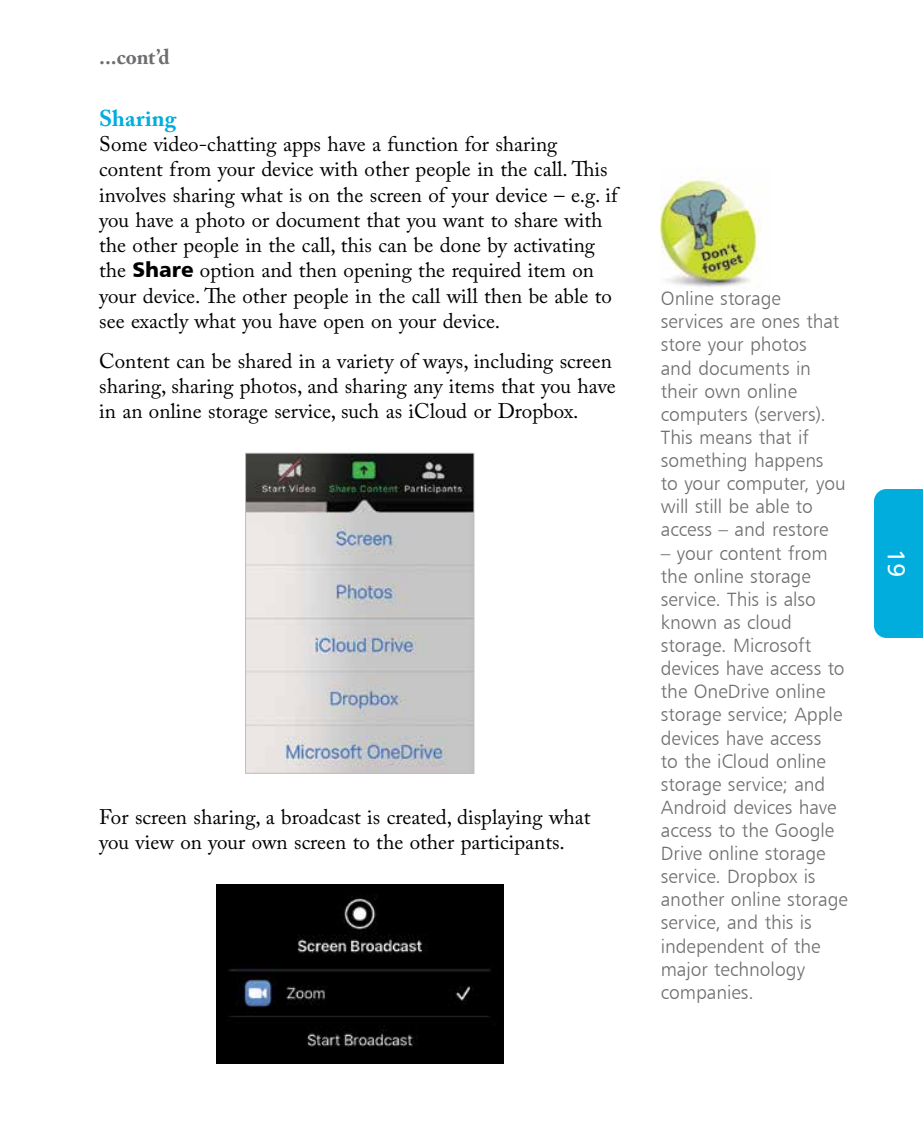
<style>
.page{position:relative;width:923px;height:1127px;background:#fff}
.page>*{position:absolute;margin:0;border:0;box-sizing:border-box;transform-origin:0 0}
.t1{font:24.5px "Humanist 777 BT Roman B";color:#fff}
.t2{font:700 22.75px "Adobe Caslon Pro";letter-spacing:.005em;color:#00addc}
.t3{font:21px/25.2px "Adobe Caslon Pro";color:#000}
.t4{font:700 21px "Adobe Caslon Pro";color:#6d6e71}
.t5{font:19.25px/23.1px "Humanist 777 BT Light B";letter-spacing:-.005em;color:#6d6e71}
.s1{font-family:"Humanist 777 BT Black B"}
</style>
<div class="page">
<div style="left:874px;top:489px;width:49px;height:148px;background:#00addc"></div>
<img style="left:247px;top:454px;width:225px;height:317px">
<div style="left:245px;top:452px;width:229px;height:321px;border:1px solid #bcbec0"></div>
<img style="left:216px;top:884px;width:287px;height:178px">
<img style="left:661px;top:177px;width:100px;height:110px">
<p class="t4" style="left:99px;top:45px;width:72px">...cont’d</p>
<p class="t2" style="left:99px;top:105px;width:78px">Sharing</p>
<p class="t3" style="left:99px;top:131px;width:520px">Some video-chatting apps have a function for sharing content from your device with other people in the call. This involves sharing what is on the screen of your device – e.g. if you have a photo or document that you want to share with the other people in the call, this can be done by activating the <span class="s1">Share</span> option and then opening the required item on your device. The other people in the call will then be able to see exactly what you have open on your device.</p>
<p class="t3" style="left:99px;top:348px;width:518px">Content can be shared in a variety of ways, including screen sharing, sharing photos, and sharing any items that you have in an online storage service, such as iCloud or Dropbox.</p>
<p class="t3" style="left:99px;top:804px;width:492px">For screen sharing, a broadcast is created, displaying what you view on your own screen to the other participants.</p>
<p class="t5" style="left:661px;top:286px;width:186px">Online storage services are ones that store your photos<br>and documents in their own online computers (servers).<br>This means that if something happens<br>to your computer, you will still be able to access – and restore</p>
<p class="t5" style="left:661px;top:541px;width:188px">– your content from the online storage service. This is also known as cloud storage. Microsoft devices have access to the OneDrive online storage service; Apple devices have access<br>to the iCloud online storage service; and<br>Android devices have access to the Google<br>Drive online storage service. Dropbox is another online storage service, and this is independent of the major technology companies.</p>
<p class="t1" style="left:911px;top:549px;width:30px;rotate:90deg">19</p>
</div>
